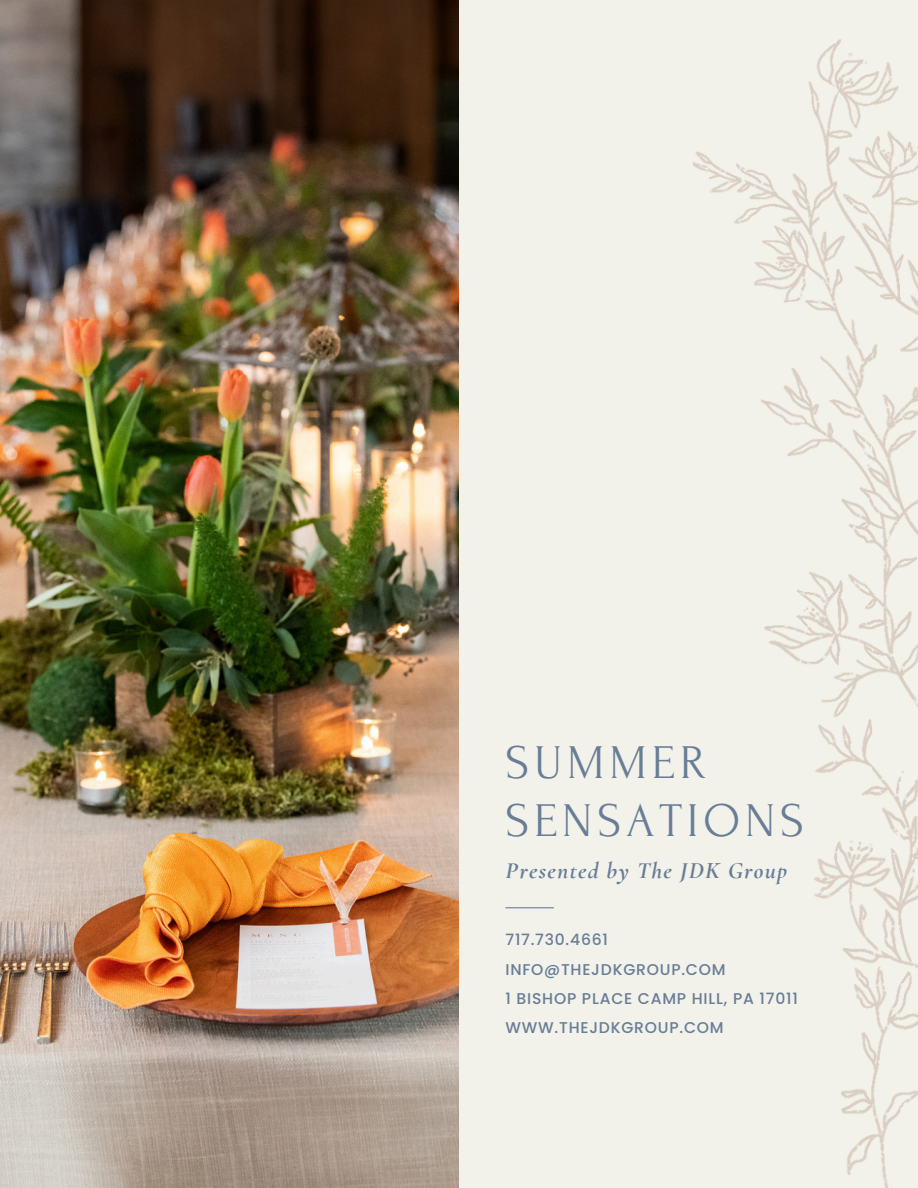
<style>
.page{position:relative;width:918px;height:1188px;background:#f2f1ea}
.page>*{position:absolute;margin:0;border:0;box-sizing:border-box;transform-origin:0 0}
.t1{font:48.3px/58.5px "Forum";letter-spacing:.1em;color:#687d96}
.t2{font:italic 700 23.55px "Cormorant Garamond";letter-spacing:.055em;color:#687d96}
.t3{font:500 15.6px/29.2px "Poppins";letter-spacing:.05em;color:#687d96}
</style>
<div class="page">
<img style="left:530px;top:39px;width:388px;height:1149px">
<hr style="left:506px;top:907px;width:48px;height:1px;background:#687d96">
<img style="left:0;top:0;width:459px;height:1188px">
<p class="t1" style="left:506px;top:734px;width:300px">SUMMER<br>SENSATIONS</p>
<h1 class="t2" style="left:506px;top:856px;width:283px">Presented by The JDK Group</h1>
<h2 class="t3" style="left:506px;top:925px;width:104px">717.730.4661</h2>
<p class="t3" style="left:506px;top:955px;width:222px">INFO@THEJDKGROUP.COM</p>
<p class="t3" style="left:506px;top:984px;width:294px">1 BISHOP PLACE CAMP HILL, PA 17011<br>WWW.THEJDKGROUP.COM</p>
</div>
